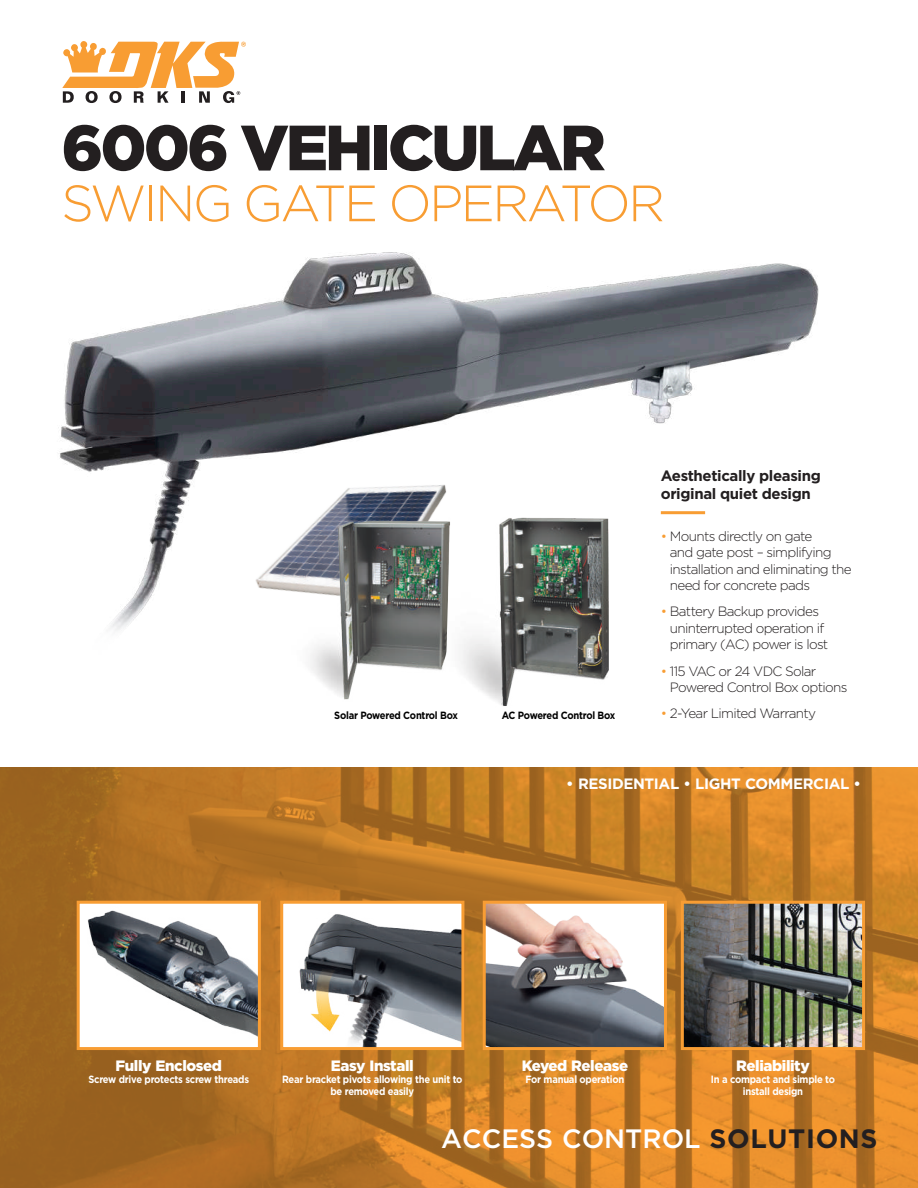
<style>
.page{position:relative;width:918px;height:1188px;background:#fff}
.page>*{position:absolute;margin:0;border:0;box-sizing:border-box;transform-origin:0 0}
.t1{font:900 63.75px "Gotham";letter-spacing:-.05em;color:#231f20}
.t2{font:300 51px "Gotham";letter-spacing:-.05em;color:#f89d33}
.t3{font:500 26.55px "Gotham";color:#fff}
.t4{font:900 15px "Gotham";letter-spacing:-.025em;color:#fff}
.t5{font:700 15px/18px "Gotham";letter-spacing:-.025em;color:#231f20}
.t6{font:700 15px "Gotham";letter-spacing:-.025em;color:#fff}
.t7{font:300 13.5px/16.5px "Gotham";letter-spacing:-.05em;color:#231f20}
.t8{font:700 10.5px/12px "Gotham";letter-spacing:-.025em;color:#fff;text-align:center;scale:.9 1}
.t9{font:700 10.5px "Gotham";letter-spacing:-.025em;color:#000;scale:.9 1}
.s1{color:#f89d33}
.s2{font-weight:700;color:#231f20}
</style>
<div class="page">
<img style="left:0;top:768px;width:918px;height:420px">
<svg style="left:62px;top:41px;width:184px;height:62px"></svg>
<img style="left:82px;top:905px;width:175px;height:141px">
<div style="left:77px;top:901px;width:184px;height:149px;border:3px solid #f89d33"></div>
<div style="left:282px;top:902px;width:181px;height:147px;background:#fff"></div>
<img style="left:299px;top:914px;width:161px;height:132px">
<div style="left:280px;top:901px;width:184px;height:149px;border:3px solid #f89d33"></div>
<img style="left:487px;top:905px;width:176px;height:141px">
<div style="left:483px;top:901px;width:184px;height:149px;border:3px solid #f89d33"></div>
<img style="left:685px;top:905px;width:176px;height:141px">
<div style="left:681px;top:901px;width:184px;height:149px;border:3px solid #f89d33"></div>
<img style="left:58px;top:252px;width:761px;height:379px">
<img style="left:451px;top:511px;width:158px;height:195px">
<img style="left:238px;top:464px;width:239px;height:160px">
<img style="left:275px;top:511px;width:176px;height:189px">
<hr style="left:661px;top:511px;width:44px;height:3px;background:#f89d33">
<h1 class="t1" style="left:61px;top:111px;width:546px">6006 VEHICULAR</h1>
<h2 class="t2" style="left:61px;top:175px;width:605px">SWING GATE OPERATOR</h2>
<p class="t9" style="left:334px;top:709px;width:139px">Solar Powered Control Box</p>
<p class="t9" style="left:502px;top:709px;width:128px">AC Powered Control Box</p>
<p class="t5" style="left:661px;top:466px;width:161px">Aesthetically pleasing original quiet design</p>
<p class="t7" style="left:670px;top:527px;width:183px;text-indent:-9px"><span class="s1">•</span> Mounts directly on gate<br>and gate post – simplifying installation and eliminating the need for concrete pads</p>
<p class="t7" style="left:670px;top:603px;width:160px;text-indent:-9px"><span class="s1">•</span> Battery Backup provides uninterrupted operation if primary (AC) power is lost</p>
<p class="t7" style="left:670px;top:662px;width:179px;text-indent:-9px"><span class="s1">•</span> 115 VAC or 24 VDC Solar<br>Powered Control Box options</p>
<p class="t7" style="left:661px;top:705px;width:157px"><span class="s1">•</span> 2-Year Limited Warranty</p>
<p class="t6" style="left:566px;top:775px;width:296px">• RESIDENTIAL • LIGHT COMMERCIAL •</p>
<p class="t4" style="left:115px;top:1057px;width:108px">Fully Enclosed</p>
<p class="t8" style="left:88px;top:1073px;width:180px">Screw drive protects screw threads</p>
<p class="t4" style="left:736px;top:1057px;width:75px">Reliability</p>
<p class="t8" style="left:711px;top:1073px;width:140px">In a compact and simple to install design</p>
<h3 class="t3" style="left:441px;top:1123px;width:438px">ACCESS CONTROL <span class="s2">SOLUTIONS</span></h3>
<p class="t4" style="left:522px;top:1057px;width:108px">Keyed Release</p>
<p class="t8" style="left:525px;top:1073px;width:111px">For manual operation</p>
<p class="t4" style="left:331px;top:1057px;width:84px">Easy Install</p>
<p class="t8" style="left:282px;top:1073px;width:202px">Rear bracket pivots allowing the unit to be removed easily</p>
</div>
